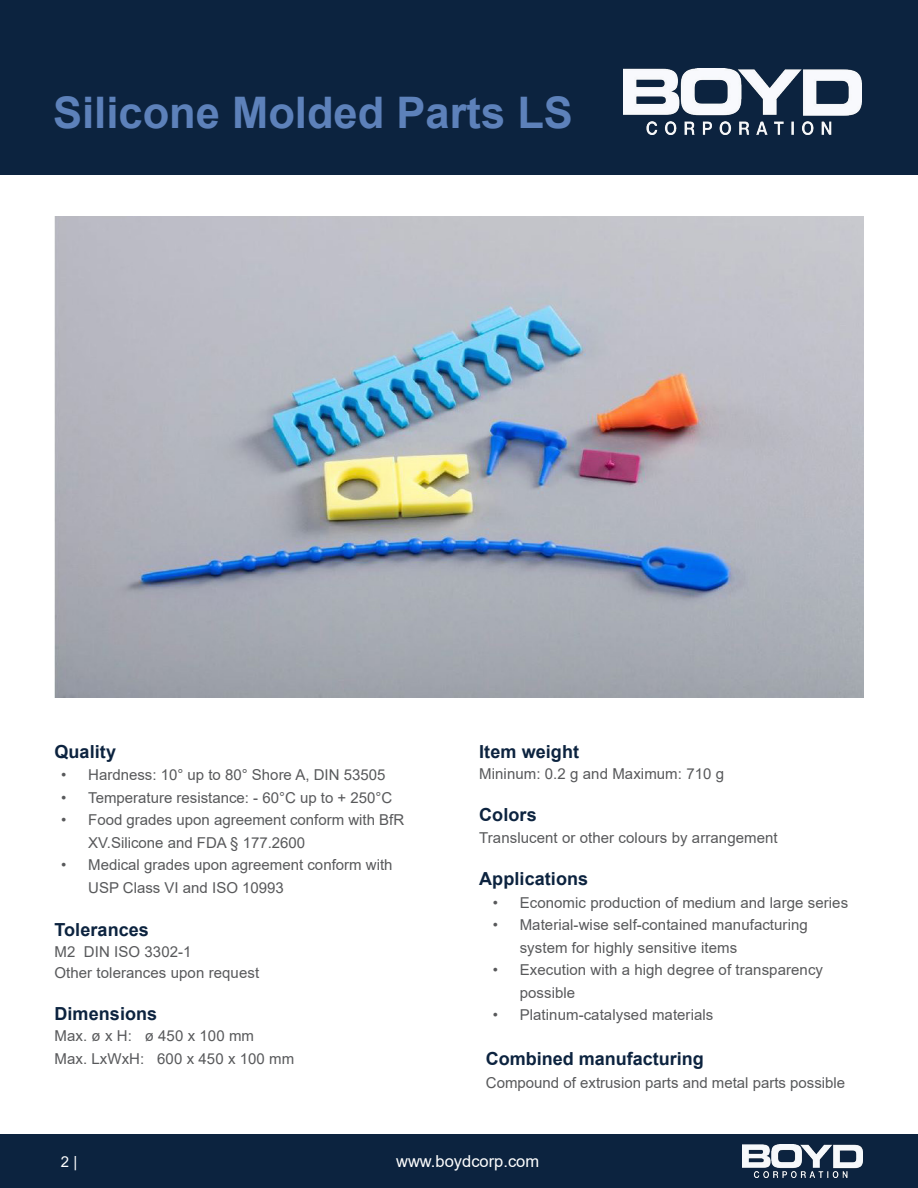
<style>
.page{position:relative;width:918px;height:1188px;background:#fff}
.page>*{position:absolute;margin:0;border:0;box-sizing:border-box;transform-origin:0 0}
.t1{font:700 43.5px "Arial";color:#5d81ba}
.t2{font:700 18px "Arial";letter-spacing:.005em;color:#0c233f}
.t3{font:16.5px "Arial";color:#fff}
.t4{font:15px/22.5px "Arial";letter-spacing:.005em;color:#58595b}
.t5{font:15px "Arial";color:#fff}
</style>
<div class="page">
<div style="left:0;top:0;width:918px;height:175px;background:#0c233f"></div>
<img style="left:624px;top:68px;width:238px;height:66px">
<div style="left:0;top:1134px;width:918px;height:54px;background:#0c233f"></div>
<img style="left:742px;top:1145px;width:121px;height:33px">
<img style="left:54px;top:217px;width:810px;height:481px">
<h1 class="t1" style="left:53px;top:82px;width:521px">Silicone Molded Parts LS</h1>
<p class="t2" style="left:54px;top:739px;width:63px">Quality</p>
<p class="t4" style="left:61px;top:764px;width:326px">• Hardness: 10° up to 80° Shore A, DIN 53505</p>
<p class="t4" style="left:61px;top:786px;width:333px">• Temperature resistance: - 60°C up to + 250°C</p>
<p class="t4" style="left:88px;top:809px;width:317px;text-indent:-27px">• Food grades upon agreement conform with BfR<br>XV.Silicone and FDA § 177.2600</p>
<p class="t4" style="left:88px;top:854px;width:306px;text-indent:-27px">• Medical grades upon agreement conform with<br>USP Class VI and ISO 10993</p>
<p class="t2" style="left:54px;top:917px;width:96px">Tolerances</p>
<p class="t4" style="left:54px;top:941px;width:206px;line-height:21px">M2 DIN ISO 3302-1<br>Other tolerances upon request</p>
<p class="t2" style="left:54px;top:1001px;width:104px">Dimensions</p>
<p class="t4" style="left:54px;top:1025px;width:241px">Max. ø x H: ø 450 x 100 mm<br>Max. LxWxH: 600 x 450 x 100 mm</p>
<p class="t2" style="left:479px;top:739px;width:101px">Item weight</p>
<p class="t4" style="left:479px;top:762px;width:246px">Mininum: 0.2 g and Maximum: 710 g</p>
<p class="t2" style="left:479px;top:802px;width:59px">Colors</p>
<p class="t4" style="left:479px;top:827px;width:300px">Translucent or other colours by arrangement</p>
<p class="t2" style="left:479px;top:866px;width:111px">Applications</p>
<p class="t4" style="left:493px;top:891px;width:357px">• Economic production of medium and large series</p>
<p class="t4" style="left:520px;top:914px;width:290px;text-indent:-27px">• Material-wise self-contained manufacturing system for highly sensitive items</p>
<p class="t4" style="left:520px;top:959px;width:305px;text-indent:-27px">• Execution with a high degree of transparency possible</p>
<p class="t4" style="left:493px;top:1004px;width:222px">• Platinum-catalysed materials</p>
<p class="t2" style="left:486px;top:1046px;width:220px">Combined manufacturing</p>
<p class="t4" style="left:486px;top:1071px;width:361px">Compound of extrusion parts and metal parts possible</p>
<p class="t5" style="left:61px;top:1151px;width:18px">2 |</p>
<p class="t3" style="left:396px;top:1150px;width:145px">www.boydcorp.com</p>
</div>
